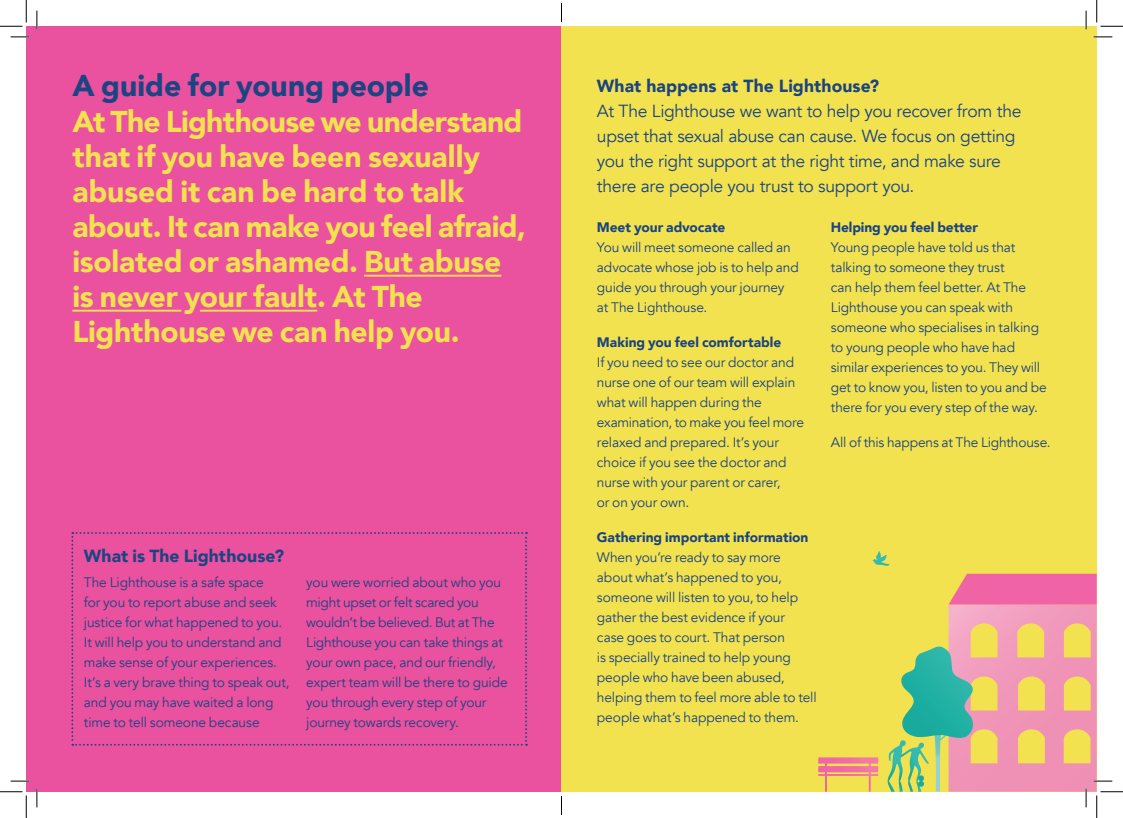
<style>
.page{position:relative;width:1123px;height:818px;background:#fff}
.page>*{position:absolute;margin:0;border:0;box-sizing:border-box;transform-origin:0 0}
.t1{font:900 30px/35px "Avenir";letter-spacing:-.01em;color:#f3e24f}
.t2{font:900 30px "Avenir";color:#1a4482}
.t3{font:17.5px/25px "Avenir";letter-spacing:-.02em;color:#1a4482}
.t4{font:900 17.5px "Avenir";letter-spacing:.005em;color:#1a4482}
.t5{font:13.75px/20px "Avenir";letter-spacing:-.01em;color:#1a4482}
.t6{font:900 13.75px "Avenir";letter-spacing:-.005em;color:#1a4482}
</style>
<div class="page">
<div style="left:26px;top:26px;width:535px;height:766px;background:#ea519e"></div>
<div style="left:561px;top:26px;width:535px;height:766px;background:#f3e24f"></div>
<svg style="left:872px;top:551px;width:17px;height:15px"></svg>
<svg style="left:818px;top:757px;width:60px;height:35px"></svg>
<svg style="left:71px;top:532px;width:456px;height:214px"></svg>
<hr style="left:364px;top:275px;width:137px;height:2px;background:#f3e24f">
<hr style="left:72px;top:310px;width:109px;height:2px;background:#f3e24f">
<hr style="left:200px;top:310px;width:117px;height:2px;background:#f3e24f">
<svg style="left:11px;top:36px;width:18px;height:2px"></svg>
<svg style="left:1093px;top:36px;width:19px;height:2px"></svg>
<svg style="left:11px;top:780px;width:18px;height:2px"></svg>
<svg style="left:36px;top:11px;width:2px;height:18px"></svg>
<svg style="left:36px;top:788px;width:2px;height:19px"></svg>
<svg style="left:1085px;top:11px;width:1px;height:18px"></svg>
<svg style="left:0;top:0;width:27px;height:27px"></svg>
<svg style="left:0;top:791px;width:27px;height:27px"></svg>
<svg style="left:1096px;top:0;width:27px;height:27px"></svg>
<svg style="left:887px;top:574px;width:236px;height:244px"></svg>
<svg style="left:561px;top:3px;width:1px;height:19px"></svg>
<svg style="left:561px;top:796px;width:1px;height:19px"></svg>
<h1 class="t2" style="left:72px;top:60px;width:358px">A guide for young people</h1>
<h1 class="t1" style="left:72px;top:103px;width:455px">At The Lighthouse we understand that if you have been sexually abused it can be hard to talk about. It can make you feel afraid, isolated or ashamed. But abuse is never your fault. At The<br>Lighthouse we can help you.</h1>
<p class="t4" style="left:84px;top:541px;width:202px">What is The Lighthouse?</p>
<p class="t5" style="left:84px;top:572px;width:207px">The Lighthouse is a safe space<br>for you to report abuse and seek justice for what happened to you.<br>It will help you to understand and make sense of your experiences.<br>It’s a very brave thing to speak out, and you may have waited a long time to tell someone because</p>
<p class="t5" style="left:306px;top:572px;width:203px">you were worried about who you might upset or felt scared you wouldn’t be believed. But at The<br>Lighthouse you can take things at your own pace, and our friendly, expert team will be there to guide you through every step of your journey towards recovery.</p>
<p class="t4" style="left:597px;top:71px;width:284px">What happens at The Lighthouse?</p>
<p class="t3" style="left:597px;top:99px;width:426px">At The Lighthouse we want to help you recover from the upset that sexual abuse can cause. We focus on getting you the right support at the right time, and make sure there are people you trust to support you.</p>
<p class="t6" style="left:597px;top:215px;width:130px">Meet your advocate</p>
<p class="t5" style="left:597px;top:237px;width:203px">You will meet someone called an advocate whose job is to help and guide you through your journey at The Lighthouse.</p>
<p class="t6" style="left:597px;top:330px;width:186px">Making you feel comfortable</p>
<p class="t5" style="left:597px;top:352px;width:209px">If you need to see our doctor and nurse one of our team will explain what will happen during the examination, to make you feel more relaxed and prepared. It’s your choice if you see the doctor and nurse with your parent or carer,<br>or on your own.</p>
<p class="t6" style="left:597px;top:525px;width:213px">Gathering important information</p>
<p class="t5" style="left:597px;top:547px;width:221px">When you’re ready to say more about what’s happened to you, someone will listen to you, to help gather the best evidence if your<br>case goes to court. That person<br>is specially trained to help young people who have been abused, helping them to feel more able to tell people what’s happened to them.</p>
<p class="t6" style="left:831px;top:215px;width:149px">Helping you feel better</p>
<p class="t5" style="left:831px;top:238px;width:217px">Young people have told us that talking to someone they trust<br>can help them feel better. At The<br>Lighthouse you can speak with someone who specialises in talking to young people who have had similar experiences to you. They will get to know you, listen to you and be there for you every step of the way.</p>
<p class="t5" style="left:831px;top:433px;width:221px">All of this happens at The Lighthouse.</p>
</div>
